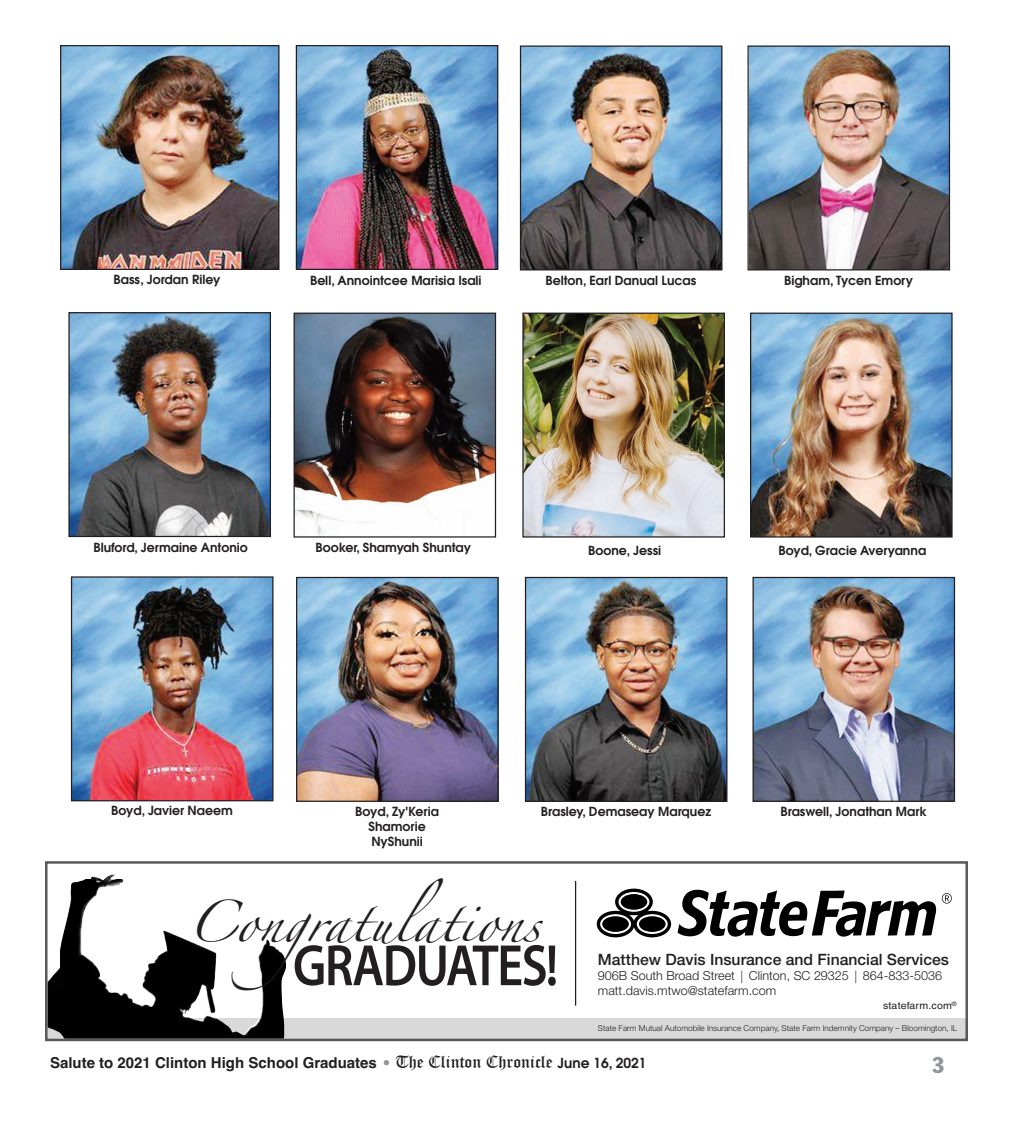
<style>
.page{position:relative;width:1013px;height:1125px;background:#fff}
.page>*{position:absolute;margin:0;border:0;box-sizing:border-box;transform-origin:0 0}
.t1{font:600 58.75px "Myriad Pro";letter-spacing:-.03em;color:#231f20;scale:.86 1}
.t2{font:37.5px "Zapfino";color:#231f20}
.t3{font:22.5px "Jack Condensed";color:#939598}
.t4{font:500 15.62px "Helvetica Neue LT Std";color:#231f20}
.t5{font:700 15px "Helvetica";color:#231f20}
.t6{font:600 12.5px/15px "Avant Garde";color:#231f20;text-align:center}
.t7{font:300 12.5px/15px "Helvetica Neue LT Std";color:#231f20}
.t8{font:10px "Helvetica";letter-spacing:.015em;color:#231f20;scale:1.06 1}
.t9{font:300 8.12px "Helvetica Neue LT Std";color:#231f20}
.s1{font-family:"Helvetica";font-stretch:condensed;color:#333}
.s2{font-family:"Didot";font-weight:400;color:#939598}
.s3{font-family:"Old English Text";font-weight:400;font-size:17.5px}
.s4{font-family:"Avant Garde";font-weight:600;font-size:13.75px}
</style>
<div class="page">
<img style="left:62px;top:47px;width:215px;height:221px">
<div style="left:60px;top:45px;width:219px;height:225px;border:1px solid #231f20"></div>
<img style="left:70px;top:314px;width:199px;height:221px">
<div style="left:68px;top:312px;width:203px;height:225px;border:1px solid #231f20"></div>
<img style="left:73px;top:578px;width:198px;height:221px">
<div style="left:71px;top:576px;width:202px;height:225px;border:1px solid #231f20"></div>
<img style="left:298px;top:47px;width:198px;height:221px">
<div style="left:296px;top:45px;width:202px;height:225px;border:1px solid #231f20"></div>
<img style="left:295px;top:315px;width:199px;height:221px">
<div style="left:293px;top:313px;width:203px;height:225px;border:1px solid #231f20"></div>
<img style="left:298px;top:579px;width:198px;height:221px">
<div style="left:296px;top:577px;width:202px;height:225px;border:1px solid #231f20"></div>
<img style="left:522px;top:47px;width:198px;height:221px">
<div style="left:520px;top:45px;width:202px;height:225px;border:1px solid #231f20"></div>
<img style="left:524px;top:315px;width:199px;height:221px">
<div style="left:522px;top:313px;width:203px;height:225px;border:1px solid #231f20"></div>
<img style="left:527px;top:579px;width:198px;height:221px">
<div style="left:525px;top:577px;width:202px;height:225px;border:1px solid #231f20"></div>
<img style="left:749px;top:47px;width:199px;height:221px">
<div style="left:747px;top:45px;width:203px;height:225px;border:1px solid #231f20"></div>
<img style="left:752px;top:315px;width:198px;height:221px">
<div style="left:750px;top:313px;width:202px;height:225px;border:1px solid #231f20"></div>
<img style="left:754px;top:579px;width:199px;height:221px">
<div style="left:752px;top:577px;width:203px;height:225px;border:1px solid #231f20"></div>
<div style="left:45px;top:861px;width:923px;height:180px;background:#d9d9d9"></div>
<div style="left:45px;top:861px;width:923px;height:157px;background:#fff"></div>
<img style="left:49px;top:874px;width:237px;height:163px">
<div style="left:45px;top:861px;width:923px;height:180px;border:3px solid #595959"></div>
<svg style="left:596px;top:889px;width:355px;height:48px"></svg>
<hr style="left:575px;top:881px;width:1px;height:125px;background:#231f20">
<p class="t6" style="left:114px;top:273px;width:108px">Bass, Jordan Riley</p>
<p class="t6" style="left:310px;top:274px;width:173px">Bell, Annointcee Marisia Isali</p>
<p class="t6" style="left:545px;top:274px;width:152px">Belton, Earl Danual Lucas</p>
<p class="t6" style="left:784px;top:274px;width:130px">Bigham, Tycen Emory</p>
<p class="t6" style="left:93px;top:541px;width:156px">Bluford, Jermaine Antonio</p>
<p class="t6" style="left:315px;top:541px;width:157px">Booker, Shamyah Shuntay</p>
<p class="t6" style="left:588px;top:544px;width:75px">Boone, Jessi</p>
<p class="t6" style="left:778px;top:544px;width:149px">Boyd, Gracie Averyanna</p>
<p class="t6" style="left:111px;top:804px;width:123px">Boyd, Javier Naeem</p>
<p class="t6" style="left:355px;top:805px;width:85px">Boyd, Zy'Keria<br>Shamorie<br>NyShunii</p>
<p class="t6" style="left:541px;top:805px;width:172px">Brasley, Demaseay Marquez</p>
<p class="t6" style="left:780px;top:805px;width:148px">Braswell, Jonathan Mark</p>
<p class="t2" style="left:187px;top:906px;width:355px">Congratulations</p>
<p class="t1" style="left:293px;top:943px;width:310px">GRADUATES!</p>
<p class="t4" style="left:598px;top:954px;width:352px">Matthew Davis Insurance and Financial Services</p>
<p class="t7" style="left:598px;top:969px;width:346px">906B South Broad Street <span class="s1">|</span> Clinton, SC 29325 <span class="s1">|</span> 864-833-5036 matt.davis.mtwo@statefarm.com</p>
<p class="t8" style="left:883px;top:1002px;width:71px">statefarm.com<sup>®</sup></p>
<p class="t9" style="left:598px;top:1025px;width:361px">State Farm Mutual Automobile Insurance Company, State Farm Indemnity Company – Bloomington, IL</p>
<p class="t5" style="left:50px;top:1054px;width:598px">Salute to 2021 Clinton High School Graduates <span class="s2">•</span> <span class="s3">The Clinton Chronicle</span> <span class="s4">June 16, 2021</span></p>
<p class="t3" style="left:932px;top:1051px;width:14px">3</p>
</div>
